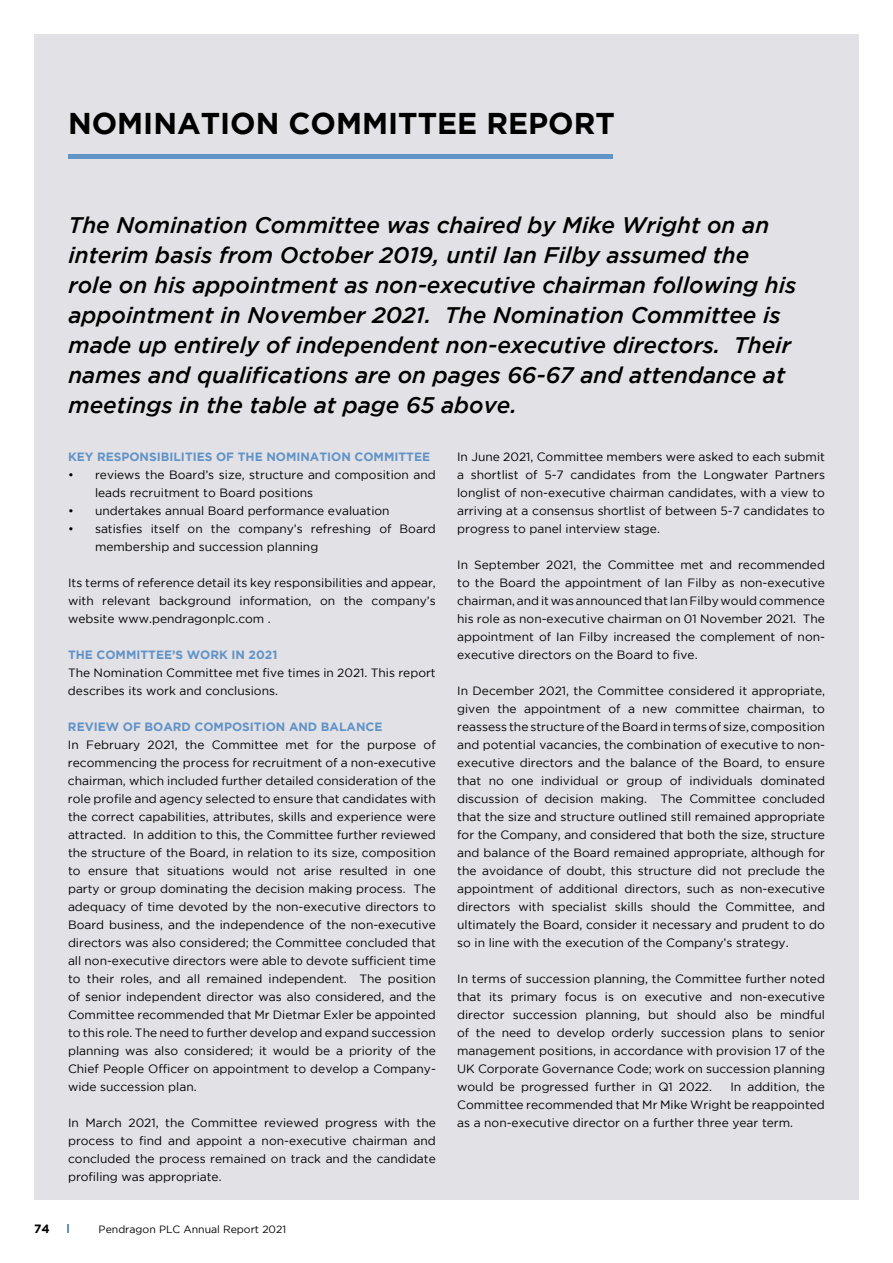
<style>
.page{position:relative;width:893px;height:1263px;background:#fff}
.page>*{position:absolute;margin:0;border:0;box-sizing:border-box;transform-origin:0 0}
.t1{font:700 30px "Gotham";color:#000}
.t2{font:italic 500 22.5px/30px "Gotham";color:#000}
.t3{font:12px/18px "Gotham";color:#000;text-align:justify}
.t4{font:700 12px "Gotham";color:#6293c7}
.t5{font:700 12px "Gotham";color:#000}
.t6{font:10.5px "Gotham";color:#000}
</style>
<div class="page">
<div style="left:34px;top:34px;width:825px;height:1165px;background:#e1e1e6"></div>
<hr style="left:68px;top:155px;width:545px;height:4px;background:#6293c7">
<h1 class="t1" style="left:68px;top:106px;width:548px">NOMINATION COMMITTEE REPORT</h1>
<p class="t2" style="left:68px;top:210px;width:729px">The Nomination Committee was chaired by Mike Wright on an interim basis from October 2019, until Ian Filby assumed the role on his appointment as non-executive chairman following his appointment in November 2021. The Nomination Committee is made up entirely of independent non-executive directors. Their names and qualifications are on pages 66-67 and attendance at meetings in the table at page 65 above.</p>
<p class="t4" style="left:68px;top:450px;width:364px">KEY RESPONSIBILITIES OF THE NOMINATION COMMITTEE</p>
<p class="t3" style="left:95px;top:466px;width:342px;text-indent:-27px">• reviews the Board’s size, structure and composition and leads recruitment to Board positions</p>
<p class="t3" style="left:68px;top:502px;width:323px">• undertakes annual Board performance evaluation</p>
<p class="t3" style="left:95px;top:520px;width:342px;text-indent:-27px">• satisfies itself on the company’s refreshing of Board membership and succession planning</p>
<p class="t3" style="left:68px;top:574px;width:369px">Its terms of reference detail its key responsibilities and appear, with relevant background information, on the company’s website www.pendragonplc.com .</p>
<p class="t4" style="left:68px;top:648px;width:211px">THE COMMITTEE’S WORK IN 2021</p>
<p class="t3" style="left:68px;top:664px;width:369px">The Nomination Committee met five times in 2021. This report describes its work and conclusions.</p>
<p class="t4" style="left:68px;top:720px;width:316px">REVIEW OF BOARD COMPOSITION AND BALANCE</p>
<p class="t3" style="left:68px;top:736px;width:369px">In February 2021, the Committee met for the purpose of recommencing the process for recruitment of a non-executive chairman, which included further detailed consideration of the role profile and agency selected to ensure that candidates with the correct capabilities, attributes, skills and experience were attracted. In addition to this, the Committee further reviewed the structure of the Board, in relation to its size, composition to ensure that situations would not arise resulted in one party or group dominating the decision making process. The adequacy of time devoted by the non-executive directors to Board business, and the independence of the non-executive directors was also considered; the Committee concluded that all non-executive directors were able to devote sufficient time to their roles, and all remained independent. The position of senior independent director was also considered, and the Committee recommended that Mr Dietmar Exler be appointed to this role. The need to further develop and expand succession planning was also considered; it would be a priority of the Chief People Officer on appointment to develop a Company&shy;wide succession plan.</p>
<p class="t3" style="left:68px;top:1114px;width:369px">In March 2021, the Committee reviewed progress with the process to find and appoint a non-executive chairman and concluded the process remained on track and the candidate profiling was appropriate.</p>
<p class="t3" style="left:457px;top:448px;width:369px">In June 2021, Committee members were asked to each submit a shortlist of 5-7 candidates from the Longwater Partners longlist of non-executive chairman candidates, with a view to arriving at a consensus shortlist of between 5-7 candidates to progress to panel interview stage.</p>
<p class="t3" style="left:457px;top:556px;width:369px">In September 2021, the Committee met and recommended to the Board the appointment of Ian Filby as non-executive chairman, and it was announced that Ian Filby would commence his role as non-executive chairman on 01 November 2021. The appointment of Ian Filby increased the complement of non&shy;executive directors on the Board to five.</p>
<p class="t3" style="left:457px;top:682px;width:369px">In December 2021, the Committee considered it appropriate, given the appointment of a new committee chairman, to reassess the structure of the Board in terms of size, composition and potential vacancies, the combination of executive to non&shy;executive directors and the balance of the Board, to ensure that no one individual or group of individuals dominated discussion of decision making. The Committee concluded that the size and structure outlined still remained appropriate for the Company, and considered that both the size, structure and balance of the Board remained appropriate, although for the avoidance of doubt, this structure did not preclude the appointment of additional directors, such as non-executive directors with specialist skills should the Committee, and ultimately the Board, consider it necessary and prudent to do so in line with the execution of the Company’s strategy.</p>
<p class="t3" style="left:457px;top:970px;width:369px">In terms of succession planning, the Committee further noted that its primary focus is on executive and non-executive director succession planning, but should also be mindful of the need to develop orderly succession plans to senior management positions, in accordance with provision 17 of the UK Corporate Governance Code; work on succession planning would be progressed further in Q1 2022.</p>
<p class="t3" style="left:457px;top:1078px;width:369px;text-indent:273px">In addition, the Committee recommended that Mr Mike Wright be reappointed as a non-executive director on a further three year term.</p>
<p class="t5" style="left:34px;top:1222px;width:17px">74</p>
<p class="t6" style="left:99px;top:1224px;width:189px">Pendragon PLC Annual Report 2021</p>
</div>
